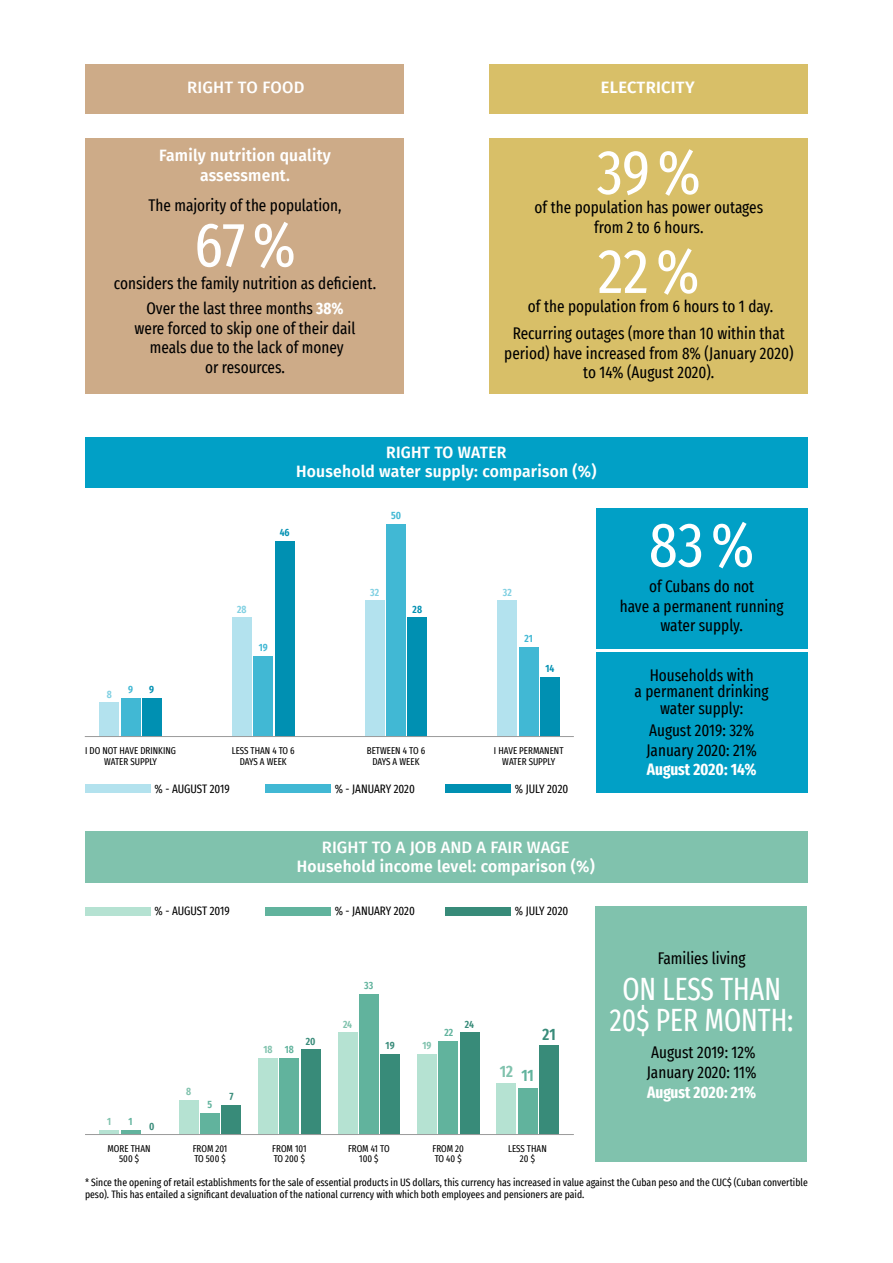
<style>
.page{position:relative;width:893px;height:1263px;background:#fff}
.page>*{position:absolute;margin:0;border:0;box-sizing:border-box;transform-origin:0 0}
.t1{font:extra-condensed 63px "Fira Sans";letter-spacing:-.005em;color:#fff}
.t2{font:extra-condensed 31.5px/31.5px "Fira Sans";color:#fff;text-align:center;scale:.95 1}
.t3{font:extra-condensed 16.5px/19.5px "Fira Sans";color:#000;text-align:center}
.t4{font:600 16.5px/19.5px "Fira Sans";letter-spacing:.015em;color:#fff;text-align:center;scale:.95 1}
.t5{font:500 16.5px "Fira Sans";letter-spacing:.005em;color:#fff}
.t6{font:700 extra-condensed 16.5px "Fira Sans";color:#fff}
.t7{font:600 16.5px "Fira Sans";letter-spacing:.015em;color:#fff}
.t8{font:600 extra-condensed 16.5px "Fira Sans";color:#388b79}
.t9{font:600 extra-condensed 16.5px "Fira Sans";color:#61b39d}
.t10{font:600 extra-condensed 16.5px "Fira Sans";color:#80c2ad}
.t11{font:extra-condensed 12px "Fira Sans";color:#000}
.t12{font:extra-condensed 10.5px/12px "Fira Sans";color:#000}
.t13{font:600 extra-condensed 10.5px "Fira Sans";letter-spacing:-.02em;color:#80c2ad}
.t14{font:600 extra-condensed 10.5px "Fira Sans";color:#388b79}
.t15{font:600 extra-condensed 10.5px "Fira Sans";color:#41b8d4}
.t16{font:600 extra-condensed 10.5px "Fira Sans";color:#0090b2}
.t17{font:600 extra-condensed 10.5px "Fira Sans";color:#80d0e2}
.t18{font:600 extra-condensed 10.5px "Fira Sans";color:#61b39d}
.t19{font:extra-condensed 9.75px/10.5px "Fira Sans";color:#000;text-align:center}
.s1{font-weight:700;color:#fff}
.s2{color:#61b39d}
</style>
<div class="page">
<div style="left:489px;top:138px;width:319px;height:256px;background:#d8bf68"></div>
<div style="left:85px;top:138px;width:319px;height:256px;background:#cdab88"></div>
<div style="left:85px;top:64px;width:319px;height:50px;background:#cdab88"></div>
<div style="left:489px;top:64px;width:319px;height:50px;background:#d8bf68"></div>
<div style="left:142px;top:698px;width:19px;height:38px;background:#0090b2"></div>
<div style="left:121px;top:698px;width:19px;height:38px;background:#41b8d4"></div>
<div style="left:100px;top:702px;width:19px;height:34px;background:#b3e2ee"></div>
<div style="left:596px;top:652px;width:212px;height:141px;background:#01a0c6"></div>
<div style="left:596px;top:508px;width:212px;height:140px;background:#01a0c6"></div>
<div style="left:85px;top:437px;width:723px;height:51px;background:#01a0c6"></div>
<div style="left:275px;top:541px;width:19px;height:195px;background:#0090b2"></div>
<div style="left:254px;top:656px;width:19px;height:80px;background:#41b8d4"></div>
<div style="left:232px;top:617px;width:19px;height:119px;background:#b3e2ee"></div>
<div style="left:408px;top:617px;width:19px;height:119px;background:#0090b2"></div>
<div style="left:386px;top:524px;width:20px;height:212px;background:#41b8d4"></div>
<div style="left:365px;top:600px;width:19px;height:136px;background:#b3e2ee"></div>
<div style="left:540px;top:677px;width:20px;height:59px;background:#0090b2"></div>
<div style="left:519px;top:647px;width:19px;height:89px;background:#41b8d4"></div>
<div style="left:498px;top:600px;width:19px;height:136px;background:#b3e2ee"></div>
<div style="left:446px;top:784px;width:65px;height:9px;background:#0090b2"></div>
<div style="left:266px;top:784px;width:65px;height:9px;background:#41b8d4"></div>
<div style="left:85px;top:784px;width:65px;height:9px;background:#b3e2ee"></div>
<div style="left:446px;top:907px;width:65px;height:8px;background:#388b79"></div>
<div style="left:266px;top:907px;width:65px;height:8px;background:#61b39d"></div>
<div style="left:85px;top:907px;width:65px;height:8px;background:#b5e2d2"></div>
<div style="left:595px;top:906px;width:212px;height:256px;background:#80c2ad"></div>
<div style="left:85px;top:832px;width:723px;height:51px;background:#80c2ad"></div>
<hr style="left:121px;top:1130px;width:19px;height:4px;background:#61b39d">
<hr style="left:100px;top:1130px;width:19px;height:4px;background:#b5e2d2">
<div style="left:222px;top:1105px;width:19px;height:29px;background:#388b79"></div>
<div style="left:200px;top:1113px;width:20px;height:21px;background:#61b39d"></div>
<div style="left:179px;top:1100px;width:19px;height:34px;background:#b5e2d2"></div>
<div style="left:301px;top:1049px;width:19px;height:85px;background:#388b79"></div>
<div style="left:280px;top:1058px;width:19px;height:76px;background:#61b39d"></div>
<div style="left:258px;top:1058px;width:20px;height:76px;background:#b5e2d2"></div>
<div style="left:381px;top:1054px;width:19px;height:80px;background:#388b79"></div>
<div style="left:359px;top:994px;width:19px;height:140px;background:#61b39d"></div>
<div style="left:338px;top:1032px;width:19px;height:102px;background:#b5e2d2"></div>
<div style="left:460px;top:1032px;width:19px;height:102px;background:#388b79"></div>
<div style="left:439px;top:1041px;width:19px;height:93px;background:#61b39d"></div>
<div style="left:417px;top:1054px;width:19px;height:80px;background:#b5e2d2"></div>
<div style="left:539px;top:1045px;width:20px;height:89px;background:#388b79"></div>
<div style="left:518px;top:1088px;width:19px;height:46px;background:#61b39d"></div>
<div style="left:497px;top:1083px;width:19px;height:51px;background:#b5e2d2"></div>
<hr style="left:85px;top:1134px;width:489px;height:1px;background:#9b9b9b">
<hr style="left:85px;top:736px;width:489px;height:1px;background:#9b9b9b">
<p class="t5" style="left:187px;top:74px;width:119px">RIGHT TO FOOD</p>
<p class="t7" style="left:601px;top:74px;width:95px">ELECTRICITY</p>
<p class="t4" style="left:159px;top:145px;width:182px">Family nutrition quality assessment.</p>
<p class="t3" style="left:148px;top:195px;width:195px">The majority of the population,</p>
<h1 class="t1" style="left:194px;top:197px;width:104px">67%</h1>
<p class="t3" style="left:114px;top:270px;width:264px;line-height:25.5px">considers the family nutrition as deficient.<br>Over the last three months <span class="s1">38%</span></p>
<p class="t3" style="left:135px;top:318px;width:222px">were forced to skip one of their dail meals due to the lack of money<br>or resources.</p>
<h1 class="t1" style="left:597px;top:125px;width:106px">39%</h1>
<p class="t3" style="left:594px;top:217px;width:111px">from 2 to 6 hours.</p>
<p class="t3" style="left:535px;top:197px;width:230px">of the population has power outages</p>
<h1 class="t1" style="left:598px;top:224px;width:103px">22%</h1>
<p class="t3" style="left:504px;top:323px;width:291px">Recurring outages (more than 10 within that period) have increased from 8% (January 2020) to 14% (August 2020).</p>
<p class="t3" style="left:528px;top:296px;width:247px">of the population from 6 hours to 1 day.</p>
<p class="t4" style="left:296px;top:441px;width:318px">RIGHT TO WATER<br>Household water supply: comparison (%)</p>
<p class="t17" style="left:107px;top:685px;width:7px">8</p>
<p class="t15" style="left:128px;top:681px;width:6px">9</p>
<p class="t16" style="left:149px;top:681px;width:6px">9</p>
<p class="t19" style="left:85px;top:745px;width:92px">I DO NOT HAVE DRINKING<br>WATER SUPPLY</p>
<p class="t16" style="left:280px;top:524px;width:11px">46</p>
<p class="t15" style="left:391px;top:507px;width:12px">50</p>
<p class="t17" style="left:370px;top:583px;width:10px">32</p>
<p class="t17" style="left:237px;top:600px;width:11px">28</p>
<p class="t16" style="left:413px;top:600px;width:11px">28</p>
<p class="t15" style="left:259px;top:639px;width:10px">19</p>
<p class="t19" style="left:232px;top:745px;width:65px">LESS THAN 4 TO 6<br>DAYS A WEEK</p>
<p class="t19" style="left:367px;top:745px;width:60px">BETWEEN 4 TO 6<br>DAYS A WEEK</p>
<p class="t17" style="left:503px;top:583px;width:10px">32</p>
<p class="t15" style="left:525px;top:630px;width:10px">21</p>
<p class="t16" style="left:546px;top:660px;width:10px">14</p>
<p class="t19" style="left:494px;top:745px;width:71px">I HAVE PERMANENT<br>WATER SUPPLY</p>
<p class="t11" style="left:155px;top:780px;width:77px">% - AUGUST 2019</p>
<p class="t11" style="left:335px;top:780px;width:82px">% - JANUARY 2020</p>
<p class="t11" style="left:515px;top:780px;width:55px">% JULY 2020</p>
<h1 class="t1" style="left:649px;top:497px;width:107px">83%</h1>
<p class="t3" style="left:620px;top:576px;width:165px">of Cubans do not<br>have a permanent running water supply.</p>
<p class="t3" style="left:635px;top:666px;width:136px;line-height:16.5px">Households with<br>a permanent drinking water supply:</p>
<p class="t3" style="left:646px;top:720px;width:112px;text-align:left">August 2019: 32%<br>January 2020: 21%</p>
<p class="t6" style="left:647px;top:755px;width:111px">August 2020: 14%</p>
<p class="t5" style="left:322px;top:834px;width:249px">RIGHT TO A JOB AND A FAIR WAGE</p>
<p class="t4" style="left:297px;top:856px;width:315px">Household income level: comparison (%)</p>
<p class="t11" style="left:155px;top:902px;width:77px">% - AUGUST 2019</p>
<p class="t11" style="left:335px;top:902px;width:82px">% - JANUARY 2020</p>
<p class="t11" style="left:515px;top:902px;width:55px">% JULY 2020</p>
<p class="t13" style="left:107px;top:1113px;width:6px">1</p>
<p class="t18" style="left:128px;top:1113px;width:6px">1</p>
<p class="t14" style="left:149px;top:1117px;width:7px">0</p>
<p class="t19" style="left:108px;top:1143px;width:44px">MORE THAN<br>500 $</p>
<p class="t13" style="left:186px;top:1083px;width:7px">8</p>
<p class="t18" style="left:208px;top:1096px;width:6px">5</p>
<p class="t14" style="left:229px;top:1088px;width:6px">7</p>
<p class="t19" style="left:193px;top:1143px;width:36px;text-align:left">FROM 201<br>TO 500 $</p>
<p class="t18" style="left:364px;top:977px;width:11px">33</p>
<p class="t13" style="left:264px;top:1041px;width:32px">18 <span class="s2">18</span></p>
<p class="t14" style="left:306px;top:1032px;width:11px">20</p>
<p class="t13" style="left:343px;top:1015px;width:10px">24</p>
<p class="t14" style="left:386px;top:1036px;width:10px">19</p>
<p class="t13" style="left:423px;top:1036px;width:10px">19</p>
<p class="t18" style="left:444px;top:1024px;width:10px">22</p>
<p class="t14" style="left:465px;top:1015px;width:11px">24</p>
<p class="t8" style="left:542px;top:1020px;width:15px">21</p>
<p class="t10" style="left:500px;top:1058px;width:15px">12</p>
<p class="t9" style="left:521px;top:1062px;width:14px">11</p>
<p class="t19" style="left:272px;top:1143px;width:36px;text-align:left">FROM 101<br>TO 200 $</p>
<p class="t19" style="left:348px;top:1143px;width:43px">FROM 41 TO<br>100 $</p>
<p class="t19" style="left:432px;top:1143px;width:33px;text-align:left">FROM 20<br>TO 40 $</p>
<p class="t19" style="left:508px;top:1143px;width:40px">LESS THAN<br>20 $</p>
<p class="t3" style="left:658px;top:948px;width:89px">Families living</p>
<h2 class="t2" style="left:610px;top:972px;width:195px">ON LESS THAN<br>20$ PER MONTH:</h2>
<p class="t3" style="left:647px;top:1042px;width:111px;text-align:left">August 2019: 12%<br>January 2020: 11%</p>
<p class="t6" style="left:647px;top:1078px;width:111px">August 2020: 21%</p>
<p class="t12" style="left:85px;top:1176px;width:724px">* Since the opening of retail establishments for the sale of essential products in US dollars, this currency has increased in value against the Cuban peso and the CUC$ (Cuban convertible peso). This has entailed a significant devaluation of the national currency with which both employees and pensioners are paid.</p>
</div>
